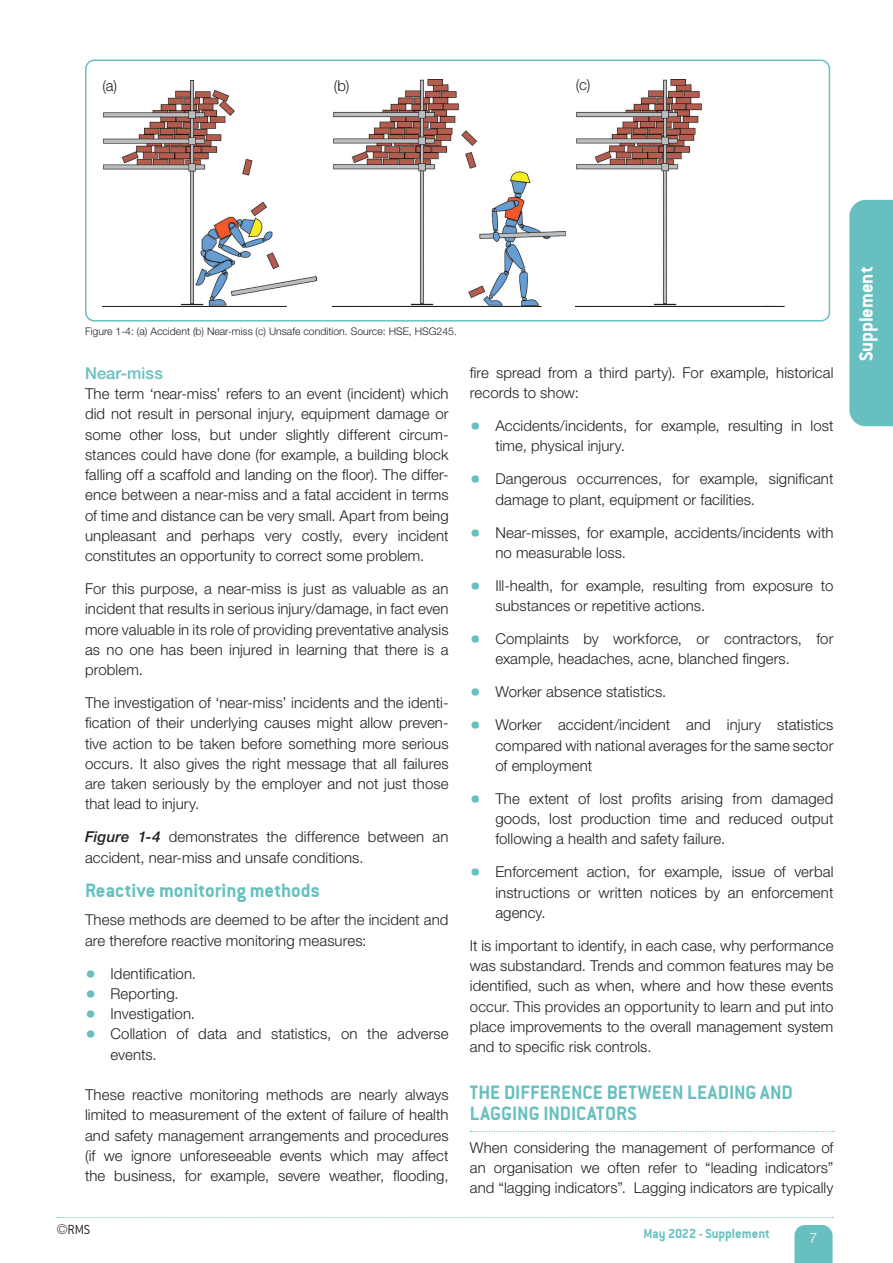
<style>
.page{position:relative;width:893px;height:1263px;background:#fff}
.page>*{position:absolute;margin:0;border:0;box-sizing:border-box;transform-origin:0 0}
.t1{font:21px/21px "Conduit ITCTT Bold";letter-spacing:-.005em;color:#67c0bf}
.t2{font:21px "Conduit ITCTT Bold";color:#fff}
.t3{font:500 16.5px "Helvetica Neue LT Std";letter-spacing:.005em;color:#67c0bf}
.t4{font:300 15px/20.2px "Helvetica Neue LT Std";letter-spacing:.005em;color:#231f20;text-align:justify}
.t5{font:14.25px "Conduit ITCTT Bold";color:#67c0bf}
.t6{font:14.25px "Conduit ITCTT Light";color:#231f20}
.t7{font:300 14.25px "Helvetica Neue LT Std";color:#fff}
.t8{font:300 10.5px "Helvetica Neue LT Std";color:#231f20}
.s1{font-weight:500;font-style:italic}
.s2{font-family:"Conduit ITCTT Light";font-weight:400;font-size:25.5px;color:#67c0bf}
.s3{font-family:"Helvetica Neue LT Std";font-weight:100;font-stretch:condensed;font-size:13.5px}
</style>
<div class="page">
<svg style="left:794px;top:1225px;width:38px;height:38px"></svg>
<svg style="left:57px;top:1217px;width:776px;height:1px"></svg>
<div style="left:849px;top:200px;width:44px;height:226px;background:#67c0bf"></div>
<div style="left:85px;top:60px;width:745px;height:262px;border:2px solid #67c0bf;border-radius:9px"></div>
<img style="left:103px;top:81px;width:213px;height:226px">
<img style="left:575px;top:80px;width:210px;height:227px">
<img style="left:333px;top:80px;width:232px;height:227px">
<svg style="left:470px;top:1131px;width:364px;height:1px"></svg>
<p class="t4" style="left:103px;top:75px;width:16px">(a)</p>
<p class="t4" style="left:334px;top:75px;width:17px">(b)</p>
<p class="t4" style="left:576px;top:75px;width:16px">(c)</p>
<p class="t8" style="left:85px;top:325px;width:373px">Figure 1-4: (a) Accident (b) Near-miss (c) Unsafe condition. Source: HSE, HSG245.</p>
<p class="t3" style="left:85px;top:363px;width:79px">Near-miss</p>
<p class="t4" style="left:85px;top:383px;width:365px">The term ‘near-miss’ refers to an event (incident) which did not result in personal injury, equipment damage or some other loss, but under slightly different circum&shy;stances could have done (for example, a building block falling off a scaffold and landing on the floor). The differ&shy;ence between a near-miss and a fatal accident in terms of time and distance can be very small. Apart from being unpleasant and perhaps very costly, every incident constitutes an opportunity to correct some problem.</p>
<p class="t4" style="left:85px;top:578px;width:365px">For this purpose, a near-miss is just as valuable as an incident that results in serious injury/damage, in fact even more valuable in its role of providing preventative analysis as no one has been injured in learning that there is a problem.</p>
<p class="t4" style="left:85px;top:692px;width:365px">The investigation of ‘near-miss’ incidents and the identi&shy;fication of their underlying causes might allow preven&shy;tive action to be taken before something more serious occurs. It also gives the right message that all failures are taken seriously by the employer and not just those that lead to injury.</p>
<p class="t4" style="left:85px;top:827px;width:365px"><span class="s1">Figure 1-4</span> demonstrates the difference between an accident, near-miss and unsafe conditions.</p>
<h1 class="t1" style="left:85px;top:879px;width:237px">Reactive monitoring methods</h1>
<p class="t4" style="left:85px;top:909px;width:365px">These methods are deemed to be after the incident and are therefore reactive monitoring measures:</p>
<p class="t4" style="left:85px;top:963px;width:112px"><span class="s2">•</span> Identification.</p>
<p class="t4" style="left:85px;top:983px;width:95px"><span class="s2">•</span> Reporting.</p>
<p class="t4" style="left:85px;top:1003px;width:112px"><span class="s2">•</span> Investigation.</p>
<p class="t4" style="left:111px;top:1023px;width:340px;text-indent:-26px"><span class="s2">•</span> Collation of data and statistics, on the adverse events.</p>
<p class="t4" style="left:85px;top:1084px;width:365px">These reactive monitoring methods are nearly always limited to measurement of the extent of failure of health and safety management arrangements and procedures (if we ignore unforeseeable events which may affect the business, for example, severe weather, flooding,</p>
<p class="t6" style="left:57px;top:1222px;width:35px"><span class="s3">©</span>RMS</p>
<p class="t4" style="left:470px;top:362px;width:365px">fire spread from a third party). For example, historical records to show:</p>
<p class="t4" style="left:495px;top:415px;width:340px;text-indent:-26px"><span class="s2">•</span> Accidents/incidents, for example, resulting in lost time, physical injury.</p>
<p class="t4" style="left:495px;top:469px;width:340px;text-indent:-26px"><span class="s2">•</span> Dangerous occurrences, for example, significant damage to plant, equipment or facilities.</p>
<p class="t4" style="left:495px;top:522px;width:340px;text-indent:-26px"><span class="s2">•</span> Near-misses, for example, accidents/incidents with no measurable loss.</p>
<p class="t4" style="left:495px;top:575px;width:340px;text-indent:-26px"><span class="s2">•</span> Ill-health, for example, resulting from exposure to substances or repetitive actions.</p>
<p class="t4" style="left:495px;top:628px;width:339px;text-indent:-26px"><span class="s2">•</span> Complaints by workforce, or contractors, for example, headaches, acne, blanched fingers.</p>
<p class="t4" style="left:470px;top:682px;width:198px"><span class="s2">•</span> Worker absence statistics.</p>
<p class="t4" style="left:495px;top:715px;width:340px;text-indent:-26px"><span class="s2">•</span> Worker accident/incident and injury statistics compared with national averages for the same sector of employment</p>
<p class="t4" style="left:495px;top:788px;width:340px;text-indent:-26px"><span class="s2">•</span> The extent of lost profits arising from damaged goods, lost production time and reduced output following a health and safety failure.</p>
<p class="t4" style="left:495px;top:862px;width:340px;text-indent:-26px"><span class="s2">•</span> Enforcement action, for example, issue of verbal instructions or written notices by an enforcement agency.</p>
<p class="t4" style="left:470px;top:935px;width:365px">It is important to identify, in each case, why performance was substandard. Trends and common features may be identified, such as when, where and how these events occur. This provides an opportunity to learn and put into place improvements to the overall management system and to specific risk controls.</p>
<h1 class="t1" style="left:470px;top:1081px;width:325px">THE DIFFERENCE BETWEEN LEADING AND<br>LAGGING INDICATORS</h1>
<p class="t4" style="left:470px;top:1137px;width:365px">When considering the management of performance of an organisation we often refer to “leading indicators” and “lagging indicators”. Lagging indicators are typically</p>
<p class="t5" style="left:643px;top:1225px;width:128px">May 2022 - Supplement</p>
<p class="t7" style="left:809px;top:1229px;width:9px">7</p>
<h1 class="t2" style="left:854px;top:361px;width:96px;rotate:-90deg">Supplement</h1>
</div>
